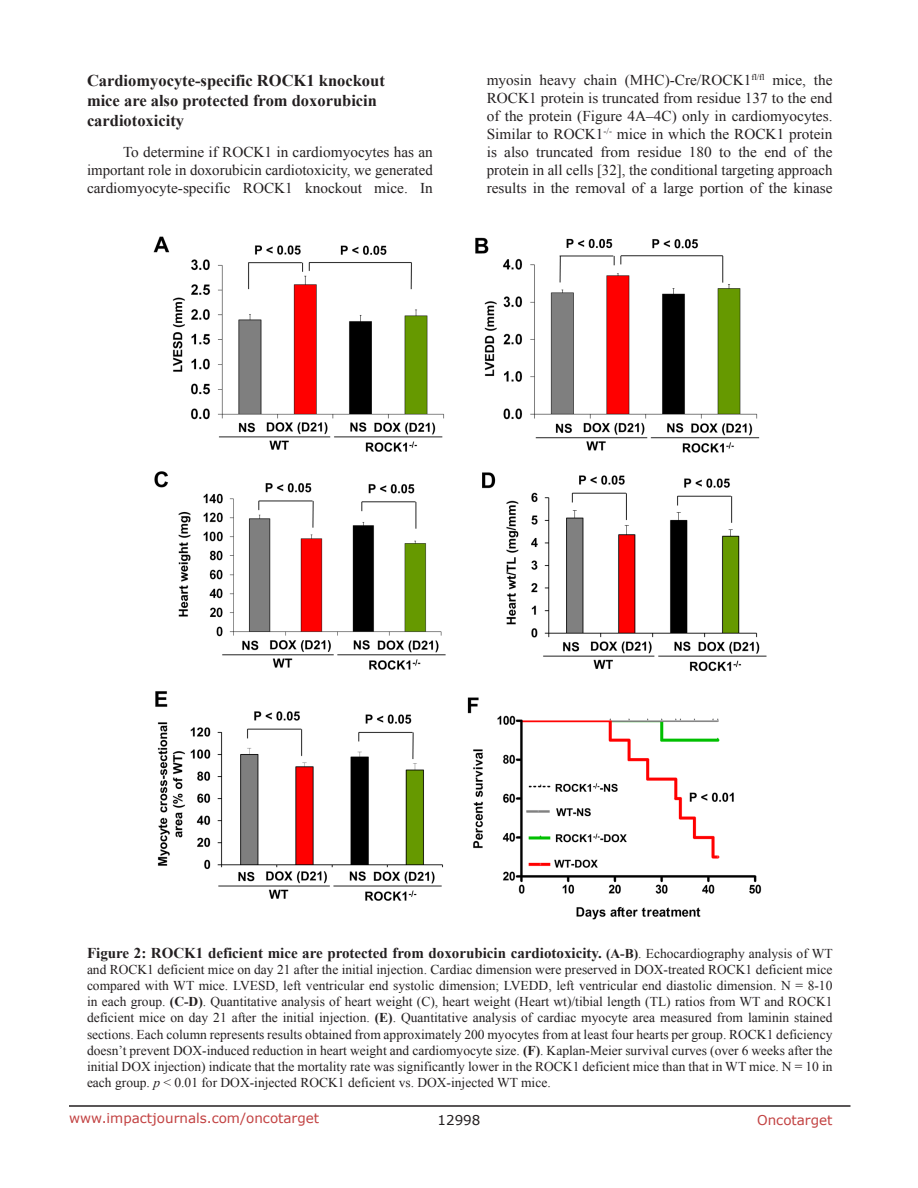
<style>
.page{position:relative;width:918px;height:1188px;background:#fff}
.page>*{position:absolute;margin:0;border:0;box-sizing:border-box;transform-origin:0 0}
.SubHeading{font:700 16.5px/19.8px "Times New Roman";color:#231f20}
.BodyText{font:15px/18px "Times New Roman";color:#231f20;text-align:justify}
.figuretext{font:700 15px "Times New Roman";color:#231f20}
.figuretext-2{font:13.5px/16.2px "Times New Roman";color:#231f20;text-align:justify}
.t1{font:13.5px "Verdana";color:#c24141}
.t2{font:13.5px "Verdana";color:#231f20}
.s1{font-size:13.5px}
.s2{font-weight:400;font-size:13.5px}
.s3{font-weight:700}
.s4{font-style:italic}
</style>
<div class="page">
<hr style="left:69px;top:1105px;width:781px;height:2px;background:#231f20">
<img style="left:153px;top:236px;width:614px;height:684px">
<p class="SubHeading" style="left:87px;top:70px;width:299px">Cardiomyocyte-specific ROCK1 knockout mice are also protected from doxorubicin cardiotoxicity</p>
<p class="BodyText" style="left:87px;top:143px;width:347px;text-indent:36px">To determine if ROCK1 in cardiomyocytes has an important role in doxorubicin cardiotoxicity, we generated cardiomyocyte-specific ROCK1 knockout mice. In</p>
<p class="BodyText" style="left:487px;top:71px;width:347px">myosin heavy chain (MHC)-Cre/ROCK1<sup>fl/fl</sup> mice, the ROCK1 protein is truncated from residue 137 to the end of the protein (Figure 4A–4C) only in cardiomyocytes.<br>Similar to ROCK1<sup>-/-</sup> mice in which the ROCK1 protein is also truncated from residue 180 to the end of the protein in all cells [32], the conditional targeting approach results in the removal of a large portion of the kinase</p>
<p class="figuretext" style="left:87px;top:942px;width:747px">Figure 2: ROCK1 deficient mice are protected from doxorubicin cardiotoxicity. <span class="s1">(A-B)</span><span class="s2">. Echocardiography analysis of WT</span></p>
<p class="figuretext-2" style="left:87px;top:961px;width:747px">and ROCK1 deficient mice on day 21 after the initial injection. Cardiac dimension were preserved in DOX-treated ROCK1 deficient mice compared with WT mice. LVESD, left ventricular end systolic dimension; LVEDD, left ventricular end diastolic dimension. N = 8-10 in each group. <span class="s3">(C-D)</span>. Quantitative analysis of heart weight (C), heart weight (Heart wt)/tibial length (TL) ratios from WT and ROCK1 deficient mice on day 21 after the initial injection. <span class="s3">(E)</span>. Quantitative analysis of cardiac myocyte area measured from laminin stained sections. Each column represents results obtained from approximately 200 myocytes from at least four hearts per group. ROCK1 deficiency doesn’t prevent DOX-induced reduction in heart weight and cardiomyocyte size. <span class="s3">(F)</span>. Kaplan-Meier survival curves (over 6 weeks after the initial DOX injection) indicate that the mortality rate was significantly lower in the ROCK1 deficient mice than that in WT mice. N = 10 in each group. <span class="s4">p</span> &lt; 0.01 for DOX-injected ROCK1 deficient vs. DOX-injected WT mice.</p>
<p class="t1" style="left:69px;top:1109px;width:252px">www.impactjournals.com/oncotarget</p>
<p class="t2" style="left:438px;top:1111px;width:44px">12998</p>
<p class="t1" style="left:757px;top:1111px;width:77px">Oncotarget</p>
</div>
